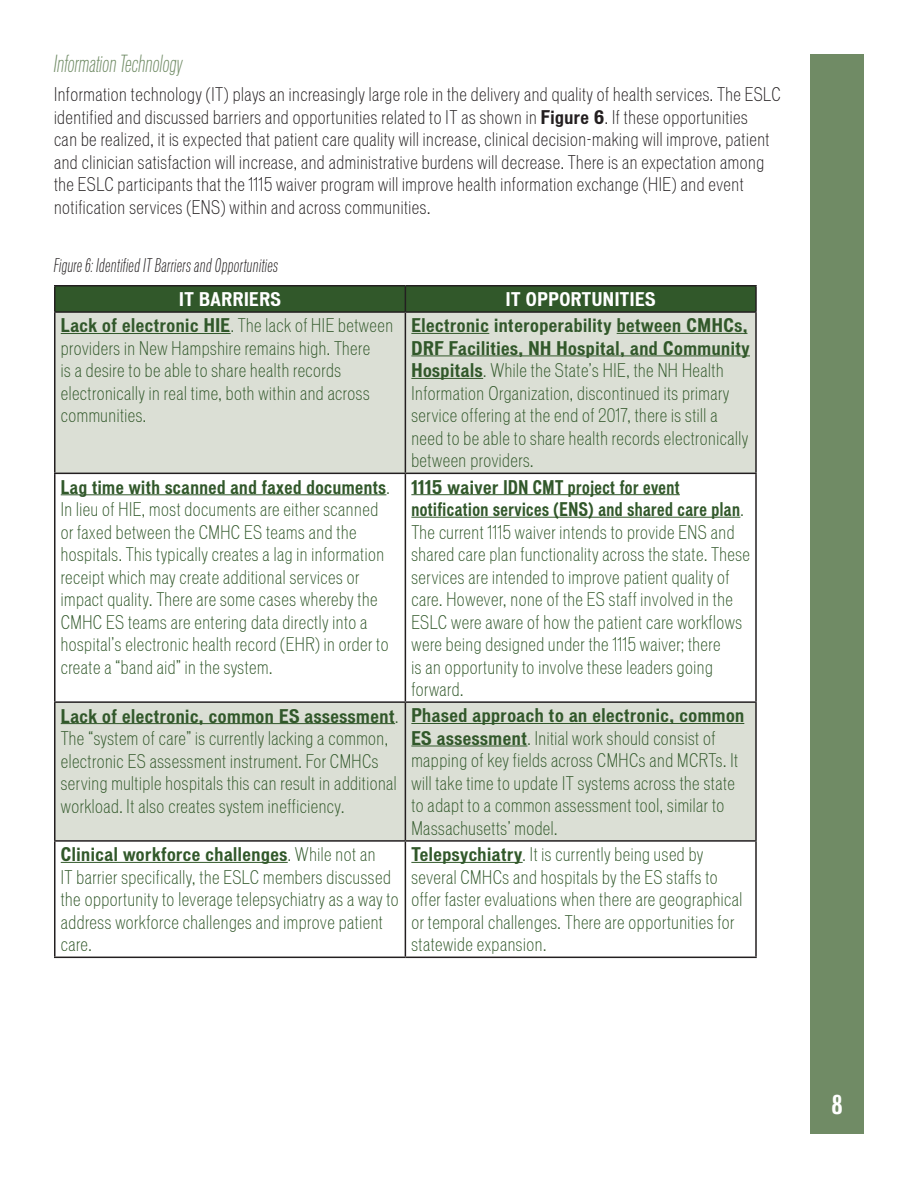
<style>
.page{position:relative;width:918px;height:1188px;background:#fff}
.page>*{position:absolute;margin:0;border:0;box-sizing:border-box;transform-origin:0 0}
.t1{font:700 25.5px "Gnuolane Rg";color:#fff}
.t2{font:italic 22.5px "Vonnes Light Comp";letter-spacing:.01em;color:#708b65}
.t3{font:300 condensed 18px/22.5px "Vonnes";letter-spacing:.03em;color:#31582a}
.t4{font:300 condensed 18px/22.5px "Vonnes";letter-spacing:.03em;color:#231f20}
.t5{font:italic 18px "Vonnes Light Comp";letter-spacing:.03em;color:#231f20}
.t6{font:700 condensed 18px "Vonnes";letter-spacing:.03em;color:#fff}
.s1{font-weight:700}
</style>
<div class="page">
<div style="left:810px;top:54px;width:54px;height:1080px;background:#708b65"></div>
<svg style="left:56px;top:313px;width:699px;height:527px;fill:#dbdfd5"></svg>
<hr style="left:54px;top:285px;width:351px;height:2px;background:#231f20">
<hr style="left:54px;top:287px;width:2px;height:24px;background:#231f20">
<hr style="left:405px;top:285px;width:352px;height:2px;background:#231f20">
<div style="left:55px;top:286px;width:701px;height:25px;background:#31582a"></div>
<hr style="left:755px;top:287px;width:2px;height:24px;background:#231f20">
<hr style="left:54px;top:311px;width:351px;height:2px;background:#231f20">
<hr style="left:54px;top:313px;width:2px;height:160px;background:#231f20">
<hr style="left:405px;top:311px;width:352px;height:2px;background:#231f20">
<hr style="left:405px;top:313px;width:1px;height:160px;background:#231f20">
<hr style="left:755px;top:313px;width:2px;height:160px;background:#231f20">
<hr style="left:54px;top:473px;width:351px;height:1px;background:#231f20">
<hr style="left:54px;top:474px;width:2px;height:227px;background:#231f20">
<hr style="left:405px;top:473px;width:352px;height:1px;background:#231f20">
<hr style="left:405px;top:474px;width:1px;height:227px;background:#231f20">
<hr style="left:755px;top:474px;width:2px;height:227px;background:#231f20">
<hr style="left:54px;top:701px;width:351px;height:2px;background:#231f20">
<hr style="left:54px;top:703px;width:2px;height:137px;background:#231f20">
<hr style="left:405px;top:701px;width:352px;height:2px;background:#231f20">
<hr style="left:405px;top:703px;width:1px;height:137px;background:#231f20">
<hr style="left:755px;top:703px;width:2px;height:137px;background:#231f20">
<hr style="left:54px;top:840px;width:351px;height:2px;background:#231f20">
<hr style="left:54px;top:842px;width:2px;height:115px;background:#231f20">
<hr style="left:405px;top:840px;width:352px;height:2px;background:#231f20">
<hr style="left:405px;top:842px;width:1px;height:115px;background:#231f20">
<hr style="left:755px;top:842px;width:2px;height:115px;background:#231f20">
<hr style="left:54px;top:957px;width:351px;height:1px;background:#231f20">
<hr style="left:405px;top:957px;width:352px;height:1px;background:#231f20">
<hr style="left:61px;top:333px;width:170px;height:1px;background:#31582a">
<hr style="left:411px;top:333px;width:78px;height:1px;background:#31582a">
<hr style="left:617px;top:333px;width:130px;height:1px;background:#31582a">
<hr style="left:411px;top:356px;width:339px;height:1px;background:#31582a">
<hr style="left:411px;top:378px;width:72px;height:1px;background:#31582a">
<hr style="left:61px;top:495px;width:325px;height:1px;background:#31582a">
<hr style="left:411px;top:494px;width:269px;height:1px;background:#31582a">
<hr style="left:411px;top:517px;width:329px;height:1px;background:#31582a">
<hr style="left:61px;top:723px;width:334px;height:1px;background:#31582a">
<hr style="left:411px;top:723px;width:333px;height:1px;background:#31582a">
<hr style="left:411px;top:746px;width:116px;height:1px;background:#31582a">
<hr style="left:61px;top:862px;width:227px;height:1px;background:#31582a">
<hr style="left:411px;top:862px;width:112px;height:1px;background:#31582a">
<p class="t2" style="left:54px;top:51px;width:130px">Information Technology</p>
<p class="t4" style="left:54px;top:83px;width:728px">Information technology (IT) plays an increasingly large role in the delivery and quality of health services. The ESLC identified and discussed barriers and opportunities related to IT as shown in <span class="s1">Figure 6</span>. If these opportunities<br>can be realized, it is expected that patient care quality will increase, clinical decision-making will improve, patient and clinician satisfaction will increase, and administrative burdens will decrease. There is an expectation among the ESLC participants that the 1115 waiver program will improve health information exchange (HIE) and event notification services (ENS) within and across communities.</p>
<p class="t5" style="left:54px;top:255px;width:226px">Figure 6: Identified IT Barriers and Opportunities</p>
<p class="t6" style="left:179px;top:289px;width:103px">IT BARRIERS</p>
<p class="t6" style="left:506px;top:289px;width:151px">IT OPPORTUNITIES</p>
<p class="t3" style="left:61px;top:315px;width:334px"><span class="s1">Lack of electronic HIE</span>. The lack of HIE between providers in New Hampshire remains high. There<br>is a desire to be able to share health records electronically in real time, both within and across communities.</p>
<p class="t3" style="left:411px;top:314px;width:340px"><span class="s1">Electronic interoperability between CMHCs, DRF Facilities, NH Hospital, and Community Hospitals</span>. While the State’s HIE, the NH Health Information Organization, discontinued its primary service offering at the end of 2017, there is still a need to be able to share health records electronically between providers.</p>
<p class="t3" style="left:61px;top:476px;width:331px"><span class="s1">Lag time with scanned and faxed documents</span>.<br>In lieu of HIE, most documents are either scanned or faxed between the CMHC ES teams and the hospitals. This typically creates a lag in information receipt which may create additional services or impact quality. There are some cases whereby the CMHC ES teams are entering data directly into a hospital’s electronic health record (EHR) in order to create a “band aid” in the system.</p>
<p class="t3" style="left:411px;top:476px;width:340px"><span class="s1">1115 waiver IDN CMT project for event notification services (ENS) and shared care plan</span>.<br>The current 1115 waiver intends to provide ENS and shared care plan functionality across the state. These services are intended to improve patient quality of care. However, none of the ES staff involved in the ESLC were aware of how the patient care workflows were being designed under the 1115 waiver; there<br>is an opportunity to involve these leaders going forward.</p>
<p class="t3" style="left:61px;top:705px;width:339px"><span class="s1">Lack of electronic, common ES assessment</span>.<br>The “system of care” is currently lacking a common, electronic ES assessment instrument. For CMHCs serving multiple hospitals this can result in additional workload. It also creates system inefficiency.</p>
<p class="t3" style="left:411px;top:705px;width:334px"><span class="s1">Phased approach to an electronic, common ES assessment</span>. Initial work should consist of mapping of key fields across CMHCs and MCRTs. It will take time to update IT systems across the state to adapt to a common assessment tool, similar to Massachusetts’ model.</p>
<p class="t3" style="left:61px;top:843px;width:340px"><span class="s1">Clinical workforce challenges</span>. While not an<br>IT barrier specifically, the ESLC members discussed the opportunity to leverage telepsychiatry as a way to address workforce challenges and improve patient care.</p>
<p class="t3" style="left:411px;top:843px;width:332px"><span class="s1">Telepsychiatry</span>. It is currently being used by several CMHCs and hospitals by the ES staffs to offer faster evaluations when there are geographical or temporal challenges. There are opportunities for statewide expansion.</p>
<h1 class="t1" style="left:832px;top:1089px;width:12px">8</h1>
</div>
